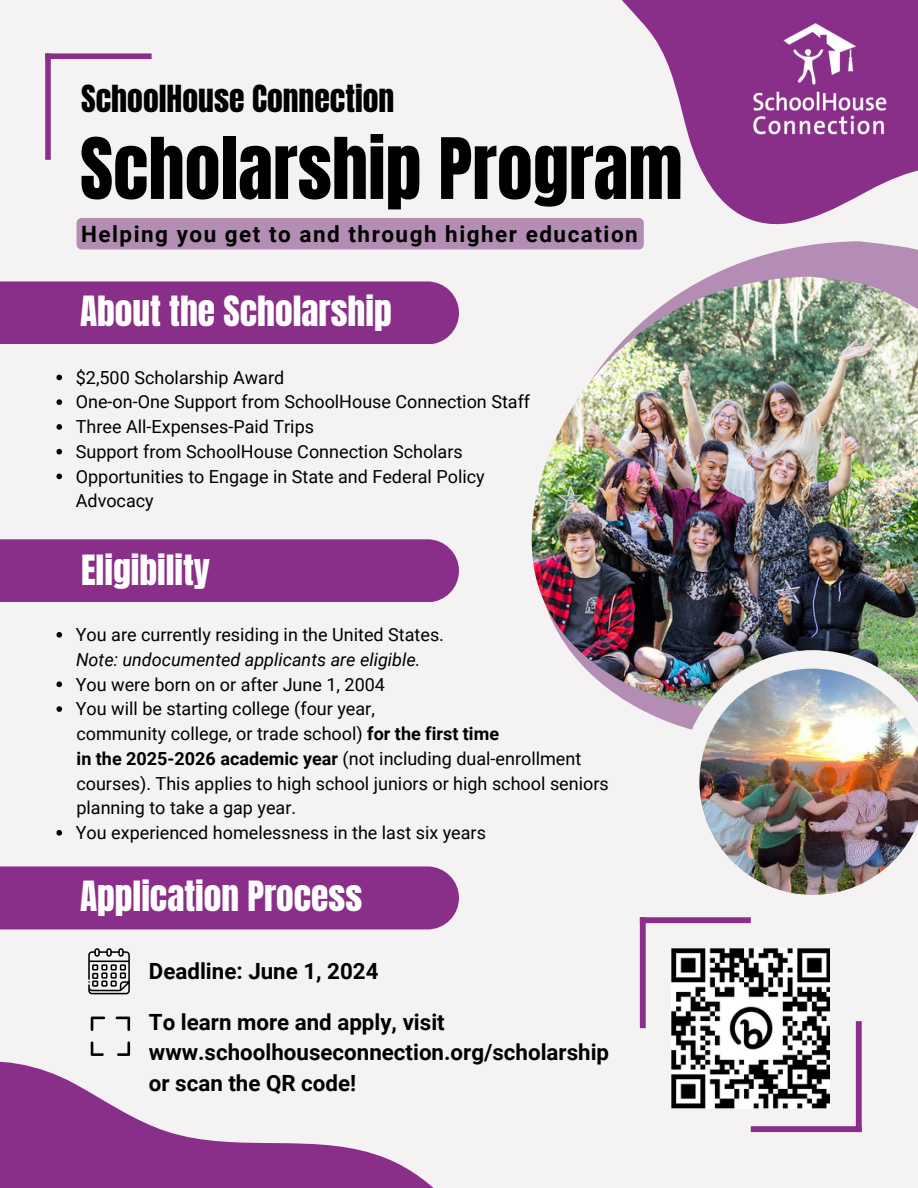
<style>
.page{position:relative;width:918px;height:1188px;background:#f4f2f2}
.page>*{position:absolute;margin:0;border:0;box-sizing:border-box;transform-origin:0 0}
.t1{font:71.85px "Anton";color:#000}
.t2{font:35.4px "Anton";color:#fff}
.t3{font:31.65px "Anton";color:#000}
.t4{font:700 22.5px "Roboto";letter-spacing:.065em;color:#000}
.t5{font:700 22.35px/30.5px "Roboto";color:#000}
.t6{font:18px/24.8px "Roboto";color:#000}
.t7{font:italic 18px "Roboto";color:#000}
.s1{font-weight:700}
</style>
<div class="page">
<svg style="left:535px;top:241px;width:383px;height:36px"></svg>
<img style="left:531px;top:277px;width:387px;height:450px">
<img style="left:681px;top:650px;width:237px;height:80px">
<img style="left:699px;top:669px;width:219px;height:226px">
<svg style="left:622px;top:0;width:296px;height:225px;fill:#8a2f89"></svg>
<div style="left:0;top:281px;width:459px;height:63px;background:#8a2f89"></div>
<div style="left:0;top:539px;width:459px;height:63px;background:#8a2f89"></div>
<svg style="left:0;top:1044px;width:434px;height:144px"></svg>
<div style="left:0;top:866px;width:459px;height:63px;background:#8a2f89"></div>
<div style="left:45px;top:53px;width:107px;height:6px;background:#8a2f89"></div>
<div style="left:45px;top:53px;width:6px;height:107px;background:#8a2f89"></div>
<svg style="left:88px;top:948px;width:42px;height:46px"></svg>
<svg style="left:117px;top:1042px;width:13px;height:14px"></svg>
<svg style="left:91px;top:1042px;width:13px;height:14px"></svg>
<svg style="left:116px;top:1017px;width:14px;height:14px"></svg>
<svg style="left:91px;top:1017px;width:14px;height:14px"></svg>
<img style="left:744px;top:6px;width:153px;height:153px">
<img style="left:671px;top:949px;width:159px;height:159px">
<div style="left:640px;top:917px;width:111px;height:6px;background:#8a2f89"></div>
<div style="left:640px;top:917px;width:6px;height:111px;background:#8a2f89"></div>
<div style="left:751px;top:1126px;width:111px;height:6px;background:#8a2f89"></div>
<div style="left:856px;top:1021px;width:6px;height:111px;background:#8a2f89"></div>
<svg style="left:56px;top:632px;width:6px;height:6px"></svg>
<svg style="left:56px;top:682px;width:6px;height:5px"></svg>
<svg style="left:56px;top:706px;width:6px;height:6px"></svg>
<svg style="left:56px;top:830px;width:6px;height:6px"></svg>
<svg style="left:56px;top:375px;width:6px;height:5px"></svg>
<svg style="left:56px;top:399px;width:6px;height:6px"></svg>
<svg style="left:56px;top:424px;width:6px;height:6px"></svg>
<svg style="left:56px;top:449px;width:6px;height:5px"></svg>
<svg style="left:56px;top:474px;width:6px;height:5px"></svg>
<div style="left:77px;top:218px;width:567px;height:31px;background:#b48db4;border-radius:5px"></div>
<h3 class="t3" style="left:81px;top:82px;width:315px">SchoolHouse Connection</h3>
<h1 class="t1" style="left:80px;top:132px;width:604px">Scholarship Program</h1>
<p class="t4" style="left:81px;top:218px;width:558px">Helping you get to and through higher education</p>
<h2 class="t2" style="left:80px;top:294px;width:313px">About the Scholarship</h2>
<p class="t6" style="left:76px;top:364px;width:456px">$2,500 Scholarship Award<br>One-on-One Support from SchoolHouse Connection Staff Three All-Expenses-Paid Trips<br>Support from SchoolHouse Connection Scholars Opportunities to Engage in State and Federal Policy Advocacy</p>
<h2 class="t2" style="left:81px;top:552px;width:131px">Eligibility</h2>
<p class="t6" style="left:76px;top:622px;width:370px">You are currently residing in the United States.</p>
<p class="t7" style="left:76px;top:647px;width:346px">Note: undocumented applicants are eligible.</p>
<p class="t6" style="left:76px;top:671px;width:535px">You were born on or after June 1, 2004<br>You will be starting college (four year,<br>community college, or trade school) <span class="s1">for the first time<br>in the 2025-2026 academic year</span> (not including dual-enrollment courses). This applies to high school juniors or high school seniors planning to take a gap year.<br>You experienced homelessness in the last six years</p>
<h2 class="t2" style="left:80px;top:878px;width:284px">Application Process</h2>
<p class="t5" style="left:149px;top:955px;width:231px">Deadline: June 1, 2024</p>
<p class="t5" style="left:149px;top:1006px;width:462px">To learn more and apply, visit www.schoolhouseconnection.org/scholarship or scan the QR code!</p>
</div>
